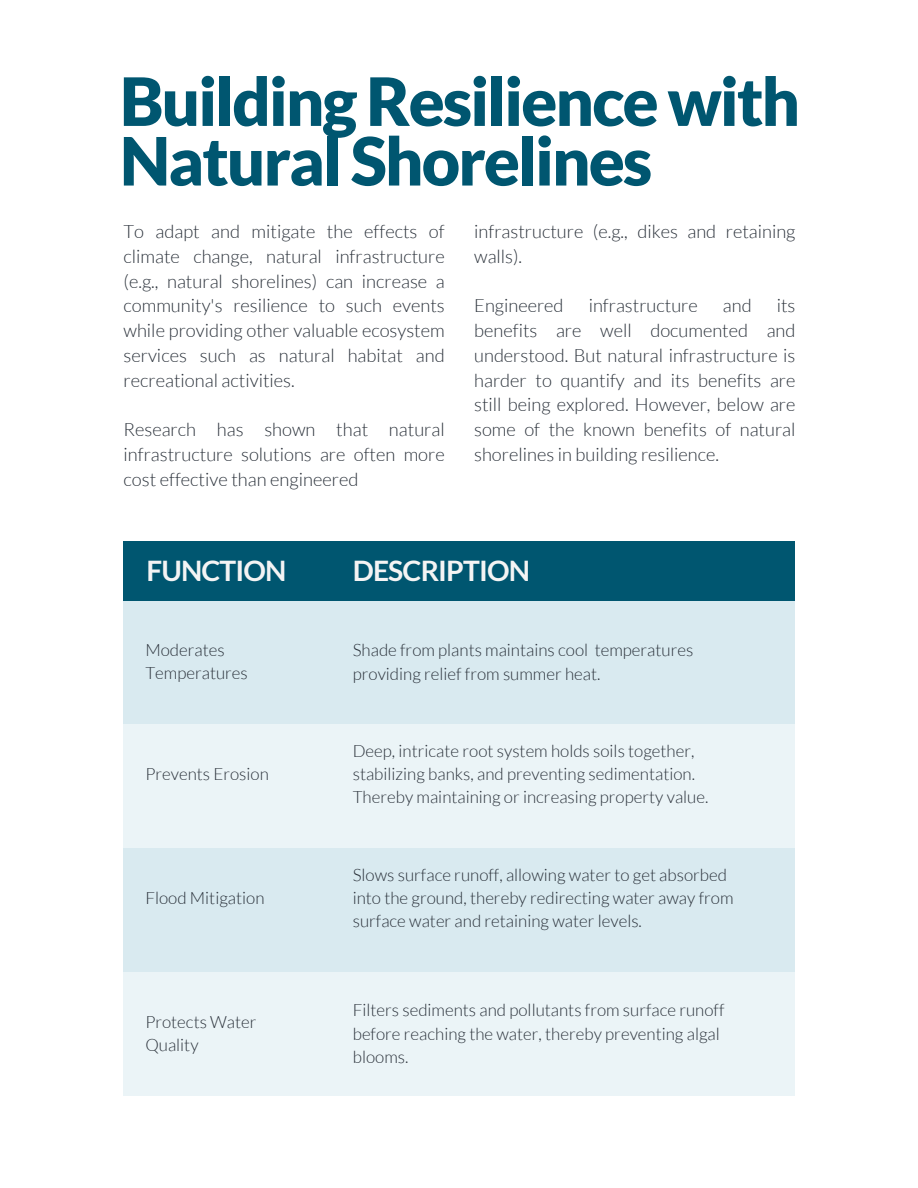
<style>
.page{position:relative;width:918px;height:1188px;background:#fff}
.page>*{position:absolute;margin:0;border:0;box-sizing:border-box;transform-origin:0 0}
.t1{font:900 66.6px/59.7px "Lato";letter-spacing:-.03em;color:#005670}
.t2{font:700 28.2px "Lato";letter-spacing:-.03em;color:#f4f4f4}
.t3{font:300 18.3px/24.8px "Lato";color:#293039;text-align:justify}
.t4{font:300 16.95px/23.2px "Lato";color:#293039}
</style>
<div class="page">
<div style="left:124px;top:600px;width:671px;height:124px;background:#d9eaf0"></div>
<div style="left:124px;top:724px;width:671px;height:124px;background:#ebf4f7"></div>
<div style="left:124px;top:848px;width:671px;height:124px;background:#d9eaf0"></div>
<div style="left:124px;top:541px;width:671px;height:60px;background:#005670"></div>
<div style="left:124px;top:972px;width:671px;height:124px;background:#ebf4f7"></div>
<p class="t1" style="left:120px;top:70px;width:682px">Building Resilience with<br>Natural Shorelines</p>
<p class="t3" style="left:124px;top:219px;width:323px">To adapt and mitigate the effects of climate change, natural infrastructure (e.g., natural shorelines) can increase a community's resilience to such events while providing other valuable ecosystem services such as natural habitat and recreational activities.</p>
<p class="t3" style="left:124px;top:417px;width:323px">Research has shown that natural infrastructure solutions are often more cost effective than engineered</p>
<p class="t3" style="left:474px;top:219px;width:323px">infrastructure (e.g., dikes and retaining walls).</p>
<p class="t3" style="left:474px;top:293px;width:91px">Engineered</p>
<p class="t3" style="left:589px;top:293px;width:111px">infrastructure</p>
<p class="t3" style="left:723px;top:293px;width:30px">and</p>
<p class="t3" style="left:474px;top:293px;width:323px;text-indent:303px">its benefits are well documented and understood. But natural infrastructure is harder to quantify and its benefits are still being explored. However, below are some of the known benefits of natural shorelines in building resilience.</p>
<h2 class="t2" style="left:146px;top:553px;width:142px">FUNCTION</h2>
<p class="t2" style="left:353px;top:553px;width:179px">DESCRIPTION</p>
<h1 class="t4" style="left:145px;top:638px;width:104px">Moderates<br>Temperatures</h1>
<p class="t4" style="left:145px;top:762px;width:125px">Prevents Erosion</p>
<p class="t4" style="left:145px;top:886px;width:121px">Flood Mitigation</p>
<p class="t4" style="left:353px;top:638px;width:342px;line-height:23.7px">Shade from plants maintains cool temperatures providing relief from summer heat.</p>
<p class="t4" style="left:353px;top:738px;width:357px">Deep, intricate root system holds soils together, stabilizing banks, and preventing sedimentation.<br>Thereby maintaining or increasing property value.</p>
<h2 class="t4" style="left:353px;top:862px;width:382px">Slows surface runoff, allowing water to get absorbed into the ground, thereby redirecting water away from surface water and retaining water levels.</h2>
<p class="t4" style="left:145px;top:1010px;width:113px">Protects Water<br>Quality</p>
<p class="t4" style="left:353px;top:998px;width:373px">Filters sediments and pollutants from surface runoff before reaching the water, thereby preventing algal blooms.</p>
</div>
